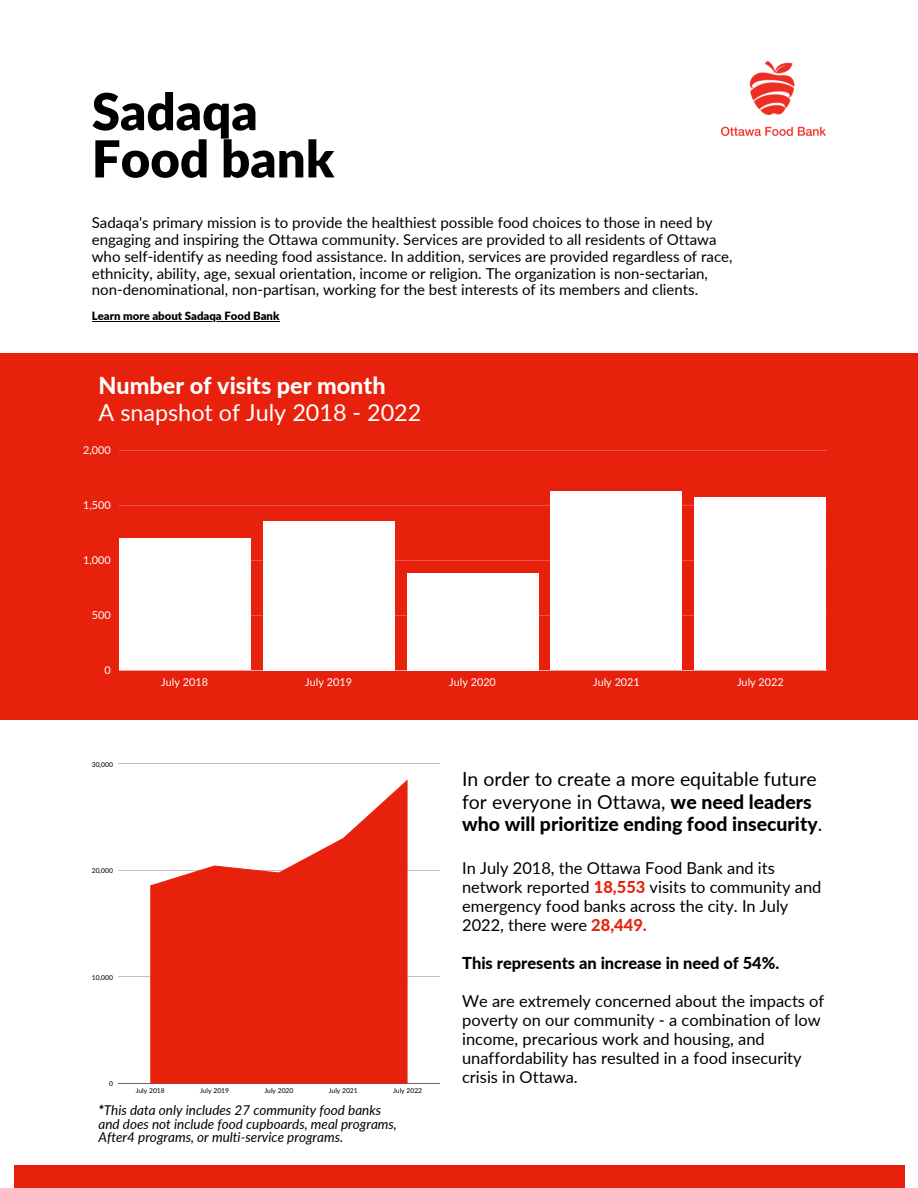
<style>
.page{position:relative;width:918px;height:1188px;background:#fff}
.page>*{position:absolute;margin:0;border:0;box-sizing:border-box;transform-origin:0 0}
.t1{font:900 51px/47.2px "Lato";color:#000}
.t2{font:23.4px "Lato";color:#fff}
.t3{font:800 23.4px "Lato";color:#fff}
.t4{font:19.5px/22.4px "Lato";color:#000}
.t5{font:16.5px/19px "Lato";color:#000}
.t6{font:800 16.5px "Lato";color:#000}
.t7{font:15px/16.8px "Lato";color:#000}
.t8{font:italic 13.5px/13.5px "Lato";color:#000}
.t9{font:900 11.4px "Lato";color:#000}
.t10{font:10.8px "Lato";color:#fff}
.t11{font:6.75px "Lato";color:#000}
.s1{font-weight:800}
.s2{font-weight:800;color:#e8210d}
</style>
<div class="page">
<hr style="left:118px;top:764px;width:322px;height:1px;background:#000">
<hr style="left:118px;top:870px;width:322px;height:1px;background:#000">
<hr style="left:118px;top:977px;width:322px;height:1px;background:#000">
<hr style="left:118px;top:1083px;width:322px;height:1px;background:#000">
<div style="left:150px;top:887px;width:258px;height:197px;background:#e8210d"></div>
<svg style="left:150px;top:780px;width:258px;height:107px"></svg>
<div style="left:0;top:353px;width:918px;height:366px;background:#e8210d"></div>
<hr style="left:119px;top:450px;width:707px;height:1px;background:#fff">
<hr style="left:119px;top:505px;width:707px;height:1px;background:#fff">
<hr style="left:119px;top:560px;width:707px;height:1px;background:#fff">
<hr style="left:119px;top:615px;width:707px;height:1px;background:#fff">
<hr style="left:119px;top:670px;width:707px;height:1px;background:#fff">
<div style="left:119px;top:539px;width:131px;height:131px;background:#fff"></div>
<div style="left:263px;top:521px;width:131px;height:149px;background:#fff"></div>
<div style="left:407px;top:573px;width:131px;height:97px;background:#fff"></div>
<div style="left:551px;top:491px;width:131px;height:179px;background:#fff"></div>
<div style="left:695px;top:497px;width:131px;height:173px;background:#fff"></div>
<div style="left:14px;top:1166px;width:890px;height:22px;background:#e8210d"></div>
<img style="left:721px;top:61px;width:105px;height:75px">
<hr style="left:92px;top:321px;width:187px;height:1px;background:#000">
<h1 class="t1" style="left:92px;top:87px;width:244px">Sadaqa<br>Food bank</h1>
<p class="t7" style="left:92px;top:214px;width:642px">Sadaqa's primary mission is to provide the healthiest possible food choices to those in need by engaging and inspiring the Ottawa community. Services are provided to all residents of Ottawa who self-identify as needing food assistance. In addition, services are provided regardless of race, ethnicity, ability, age, sexual orientation, income or religion. The organization is non-sectarian, non-denominational, non-partisan, working for the best interests of its members and clients.</p>
<p class="t9" style="left:92px;top:309px;width:189px">Learn more about Sadaqa Food Bank</p>
<h2 class="t3" style="left:99px;top:371px;width:289px">Number of visits per month</h2>
<h2 class="t2" style="left:99px;top:398px;width:324px">A snapshot of July 2018 - 2022</h2>
<p class="t10" style="left:83px;top:444px;width:29px">2,000</p>
<p class="t10" style="left:83px;top:499px;width:29px">1,500</p>
<p class="t10" style="left:83px;top:554px;width:29px">1,000</p>
<p class="t10" style="left:92px;top:609px;width:20px">500</p>
<p class="t10" style="left:104px;top:664px;width:8px">0</p>
<p class="t10" style="left:161px;top:676px;width:48px">July 2018</p>
<p class="t10" style="left:305px;top:676px;width:48px">July 2019</p>
<p class="t10" style="left:449px;top:676px;width:48px">July 2020</p>
<p class="t10" style="left:593px;top:676px;width:48px">July 2021</p>
<p class="t10" style="left:737px;top:676px;width:48px">July 2022</p>
<p class="t11" style="left:92px;top:760px;width:23px">30,000</p>
<p class="t11" style="left:92px;top:866px;width:23px">20,000</p>
<p class="t11" style="left:92px;top:973px;width:23px">10,000</p>
<p class="t11" style="left:109px;top:1079px;width:5px">0</p>
<p class="t11" style="left:136px;top:1087px;width:31px">July 2018</p>
<p class="t11" style="left:200px;top:1087px;width:31px">July 2019</p>
<p class="t11" style="left:264px;top:1087px;width:31px">July 2020</p>
<p class="t11" style="left:329px;top:1087px;width:31px">July 2021</p>
<p class="t11" style="left:393px;top:1087px;width:31px">July 2022</p>
<h3 class="t4" style="left:462px;top:768px;width:362px">In order to create a more equitable future for everyone in Ottawa, <span class="s1">we need leaders who will prioritize ending food insecurity</span>.</h3>
<p class="t5" style="left:462px;top:858px;width:361px">In July 2018, the Ottawa Food Bank and its network reported <span class="s2">18,553</span> visits to community and emergency food banks across the city. In July 2022, there were <span class="s2">28,449.</span></p>
<p class="t6" style="left:462px;top:952px;width:319px">This represents an increase in need of 54%.</p>
<p class="t5" style="left:462px;top:991px;width:364px">We are extremely concerned about the impacts of poverty on our community - a combination of low income, precarious work and housing, and unaffordability has resulted in a food insecurity crisis in Ottawa.</p>
<p class="t8" style="left:99px;top:1103px;width:300px"><span class="s1">*</span>This data only includes 27 community food banks and does not include food cupboards, meal programs,<br>After4 programs, or multi-service programs.</p>
</div>
